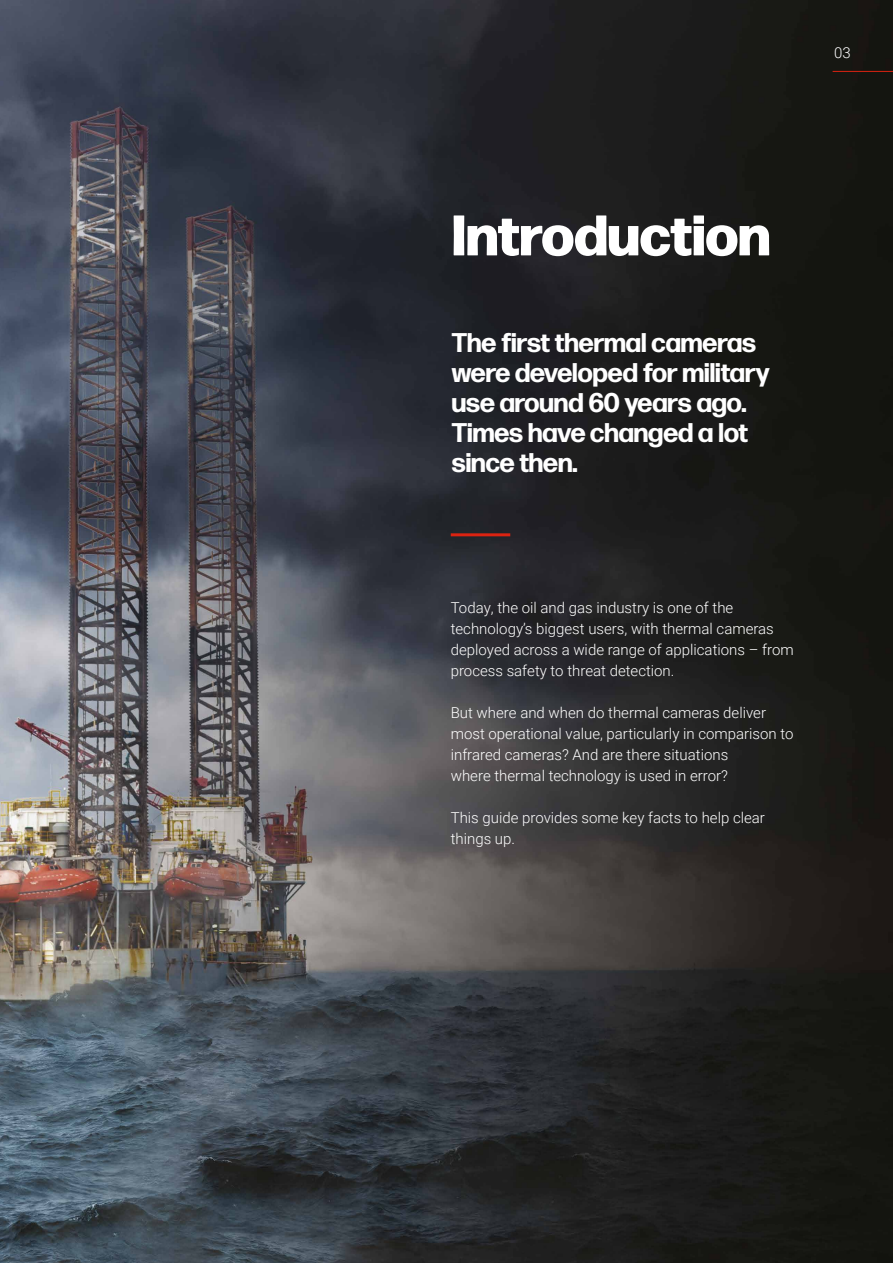
<style>
.page{position:relative;width:893px;height:1263px;background:#fff}
.page>*{position:absolute;margin:0;border:0;box-sizing:border-box;transform-origin:0 0}
.t1{font:800 57px "Forma DJR Display";color:#fff}
.t2{font:700 27px/30px "Forma DJR Display";color:#fff}
.t3{font:300 15px/21px "Roboto";color:#fff}
</style>
<div class="page">
<img style="left:0;top:0;width:893px;height:1263px">
<hr style="left:451px;top:533px;width:59px;height:3px;background:#dc2311">
<hr style="left:833px;top:71px;width:60px;height:1px;background:#dc2311">
<p class="t3" style="left:834px;top:42px;width:18px">03</p>
<h1 class="t1" style="left:452px;top:191px;width:320px">Introduction</h1>
<h2 class="t2" style="left:452px;top:327px;width:319px">The first thermal cameras were developed for military use around 60 years ago.<br>Times have changed a lot since then.</h2>
<p class="t3" style="left:451px;top:597px;width:344px">Today, the oil and gas industry is one of the technology’s biggest users, with thermal cameras deployed across a wide range of applications – from process safety to threat detection.</p>
<p class="t3" style="left:451px;top:702px;width:344px">But where and when do thermal cameras deliver most operational value, particularly in comparison to infrared cameras? And are there situations<br>where thermal technology is used in error?</p>
<p class="t3" style="left:451px;top:807px;width:316px">This guide provides some key facts to help clear things up.</p>
</div>
